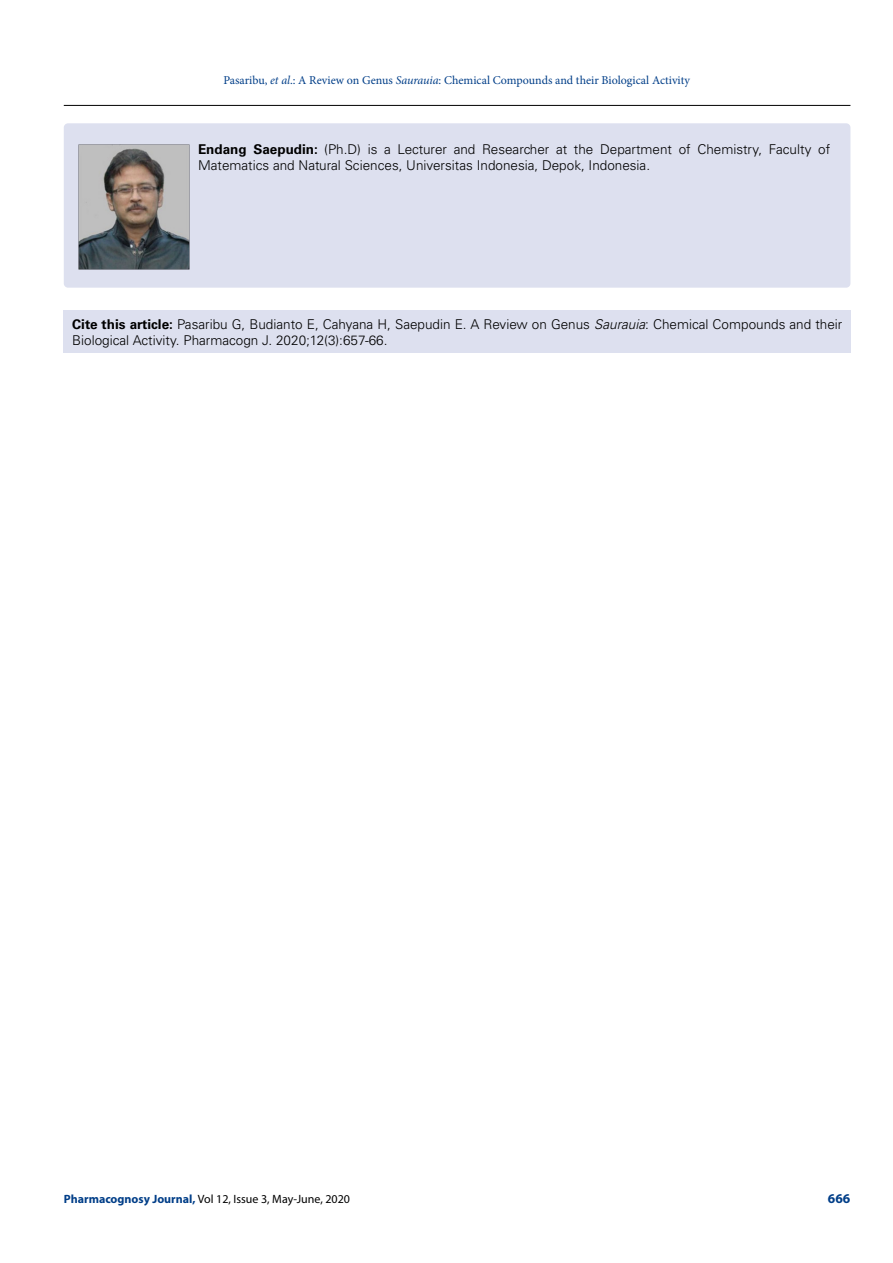
<style>
.page{position:relative;width:893px;height:1263px;background:#fff}
.page>*{position:absolute;margin:0;border:0;box-sizing:border-box;transform-origin:0 0}
.t1{font:300 13.5px/16.2px "Univers LT Std";color:#000}
.t2{font:700 13.5px "Myriad Pro";color:#003e88}
.t3{font:12px "Minion Pro";color:#003e88}
.t4{font:12px "Myriad Pro";color:#000}
.s1{font-style:italic}
.s2{font-weight:700}
.s3{font-weight:700;color:#003e88}
</style>
<div class="page">
<hr style="left:64px;top:105px;width:786px;height:1px;background:#000">
<div style="left:64px;top:123px;width:786px;height:165px;background:#dde0ef;border-radius:4px"></div>
<div style="left:64px;top:310px;width:787px;height:43px;background:#dde0ef"></div>
<img style="left:78px;top:144px;width:111px;height:126px">
<p class="t3" style="left:223px;top:72px;width:468px">Pasaribu, <span class="s1">et al</span>.: A Review on Genus <span class="s1">Saurauia</span>: Chemical Compounds and their Biological Activity</p>
<p class="t1" style="left:198px;top:141px;width:634px"><span class="s2">Endang Saepudin:</span> (Ph.D) is a Lecturer and Researcher at the Department of Chemistry, Faculty of<br>Matematics and Natural Sciences, Universitas Indonesia, Depok, Indonesia.</p>
<p class="t1" style="left:72px;top:316px;width:772px"><span class="s2">Cite this article:</span> Pasaribu G, Budianto E, Cahyana H, Saepudin E. A Review on Genus <span class="s1">Saurauia</span>: Chemical Compounds and their<br>Biological Activity. Pharmacogn J. 2020;12(3):657-66.</p>
<p class="t4" style="left:64px;top:1191px;width:288px"><span class="s3">Pharmacognosy Journal,</span> Vol 12, Issue 3, May-June, 2020</p>
<p class="t2" style="left:828px;top:1189px;width:24px">666</p>
</div>
